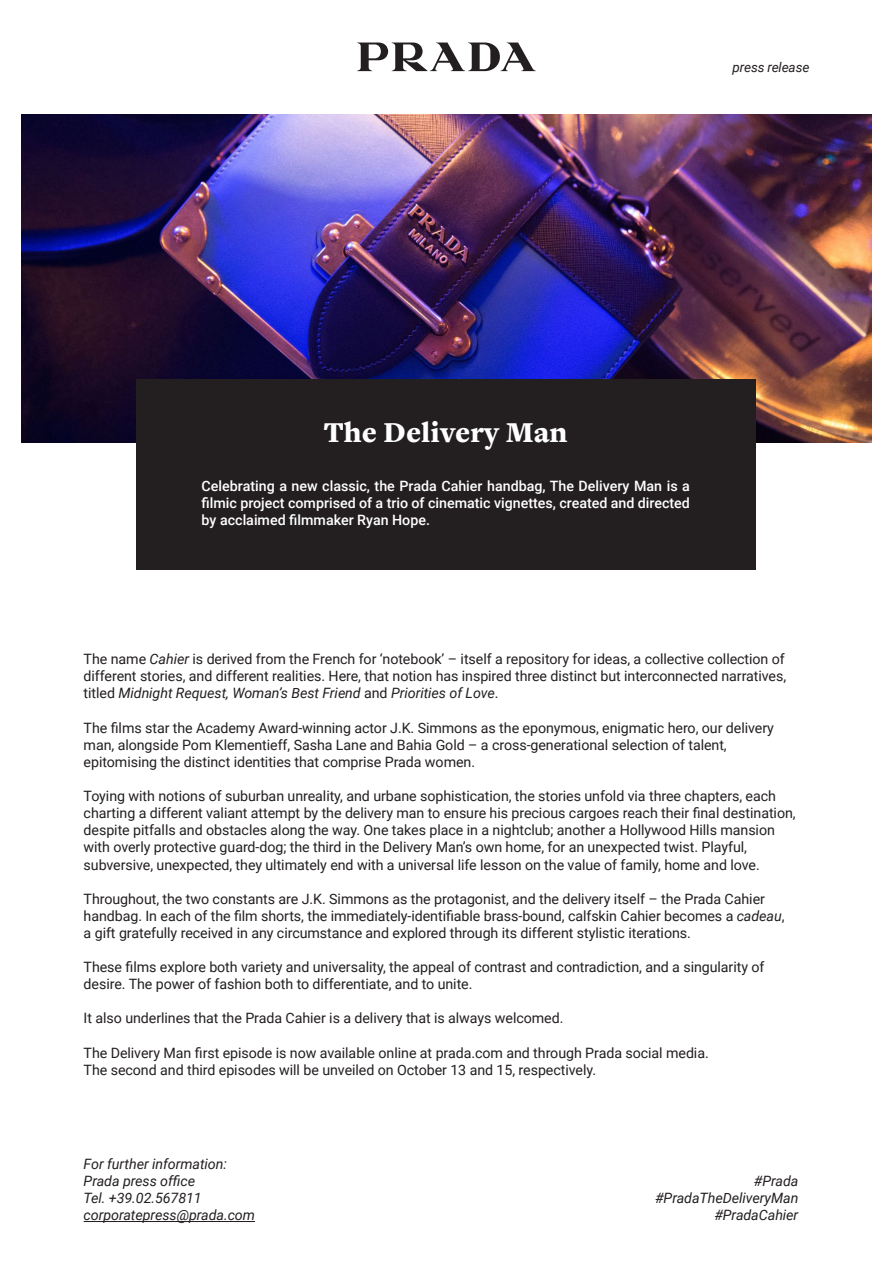
<style>
.page{position:relative;width:893px;height:1263px;background:#fff}
.page>*{position:absolute;margin:0;border:0;box-sizing:border-box;transform-origin:0 0}
.t1{font:900 30px "Freight Text Pro";color:#fff}
.t2{font:14.25px/17.1px "Roboto";letter-spacing:-.005em;color:#231f20}
.t3{font:500 14.25px/17.1px "Roboto";color:#fff;text-align:justify}
.t4{font:italic 14.25px "Roboto";letter-spacing:-.005em;color:#231f20}
.t5{font:italic 13.5px "Roboto";letter-spacing:-.01em;color:#231f20}
.s1{font-style:italic}
</style>
<div class="page">
<svg style="left:357px;top:43px;width:179px;height:28px"></svg>
<img style="left:21px;top:115px;width:851px;height:328px">
<div style="left:137px;top:379px;width:619px;height:191px;background:#231f20"></div>
<hr style="left:84px;top:1221px;width:171px;height:1px;background:#231f20">
<p class="t5" style="left:733px;top:58px;width:78px">press release</p>
<p class="t1" style="left:324px;top:412px;width:245px">The Delivery Man</p>
<p class="t3" style="left:202px;top:477px;width:490px">Celebrating a new classic, the Prada Cahier handbag, The Delivery Man is a filmic project comprised of a trio of cinematic vignettes, created and directed by acclaimed filmmaker Ryan Hope.</p>
<p class="t2" style="left:84px;top:650px;width:704px;text-align:justify">The name <span class="s1">Cahier</span> is derived from the French for ‘notebook’ – itself a repository for ideas, a collective collection of different stories, and different realities. Here, that notion has inspired three distinct but interconnected narratives, titled <span class="s1">Midnight Request, Woman’s Best Friend</span> and <span class="s1">Priorities of Love</span>.</p>
<p class="t2" style="left:84px;top:718px;width:692px">The films star the Academy Award-winning actor J.K. Simmons as the eponymous, enigmatic hero, our delivery man, alongside Pom Klementieff, Sasha Lane and Bahia Gold – a cross-generational selection of talent, epitomising the distinct identities that comprise Prada women.</p>
<p class="t2" style="left:84px;top:787px;width:713px">Toying with notions of suburban unreality, and urbane sophistication, the stories unfold via three chapters, each charting a different valiant attempt by the delivery man to ensure his precious cargoes reach their final destination, despite pitfalls and obstacles along the way. One takes place in a nightclub; another a Hollywood Hills mansion with overly protective guard-dog; the third in the Delivery Man’s own home, for an unexpected twist. Playful, subversive, unexpected, they ultimately end with a universal life lesson on the value of family, home and love.</p>
<p class="t2" style="left:84px;top:889px;width:702px">Throughout, the two constants are J.K. Simmons as the protagonist, and the delivery itself – the Prada Cahier handbag. In each of the film shorts, the immediately-identifiable brass-bound, calfskin Cahier becomes a <span class="s1">cadeau</span>,</p>
<p class="t2" style="left:84px;top:924px;width:609px">a gift gratefully received in any circumstance and explored through its different stylistic iterations.</p>
<p class="t2" style="left:84px;top:958px;width:682px">These films explore both variety and universality, the appeal of contrast and contradiction, and a singularity of desire. The power of fashion both to differentiate, and to unite.</p>
<p class="t2" style="left:84px;top:1009px;width:481px">It also underlines that the Prada Cahier is a delivery that is always welcomed.</p>
<p class="t2" style="left:84px;top:1043px;width:627px">The Delivery Man first episode is now available online at prada.com and through Prada social media.</p>
<p class="t2" style="left:84px;top:1060px;width:514px">The second and third episodes will be unveiled on October 13 and 15, respectively.</p>
<p class="t4" style="left:84px;top:1154px;width:145px">For further information:</p>
<p class="t4" style="left:84px;top:1171px;width:113px">Prada press office</p>
<p class="t4" style="left:84px;top:1188px;width:120px">Tel. +39.02.567811</p>
<p class="t4" style="left:84px;top:1205px;width:173px">corporatepress@prada.com</p>
<p class="t4" style="left:754px;top:1171px;width:46px">#Prada</p>
<p class="t4" style="left:655px;top:1188px;width:145px">#PradaTheDeliveryMan</p>
<p class="t4" style="left:714px;top:1205px;width:86px">#PradaCahier</p>
</div>
